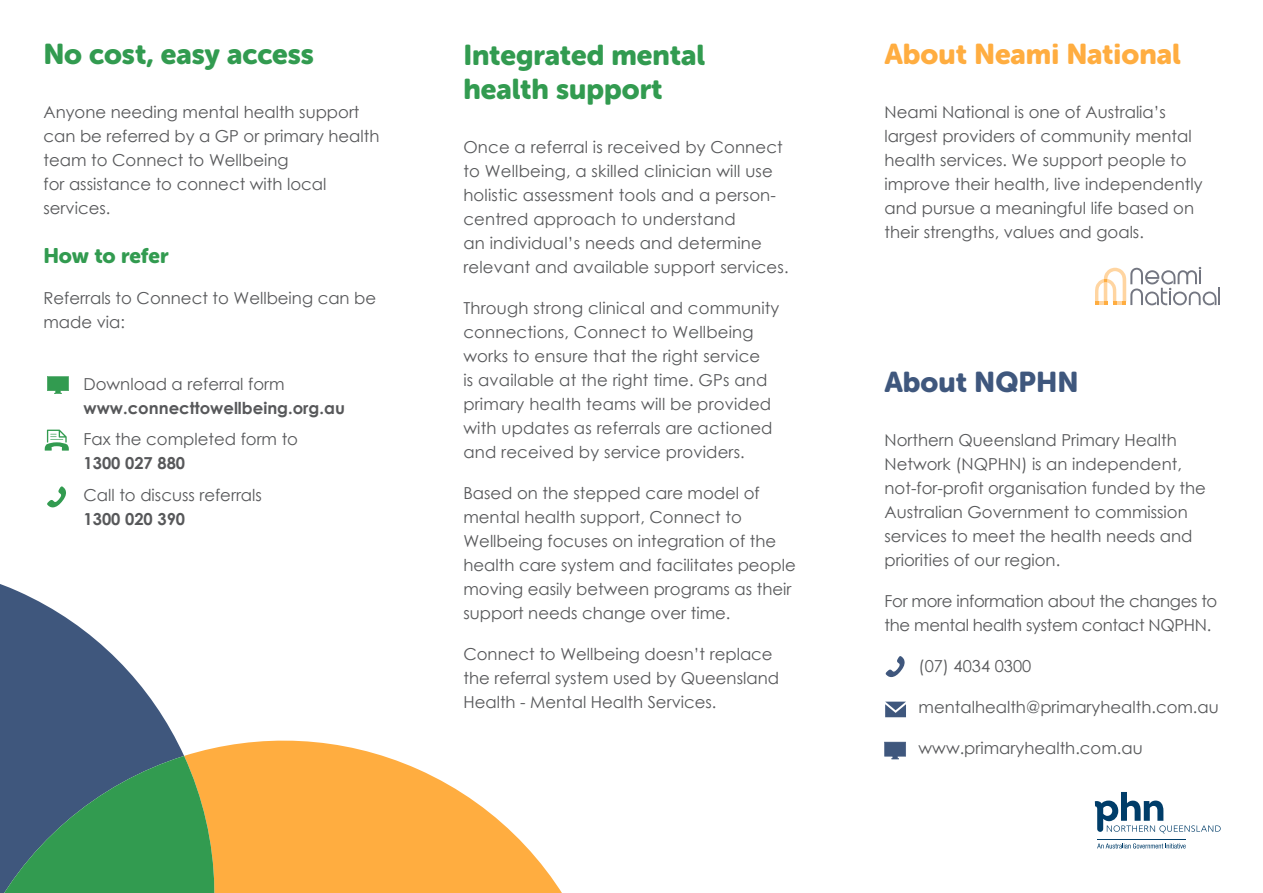
<style>
.page{position:relative;width:1263px;height:893px;background:#fff}
.page>*{position:absolute;margin:0;border:0;box-sizing:border-box;transform-origin:0 0}
.Head_1{font:28.5px/34.5px "Museo Sans Rounded 900";color:#329b50}
.Head_1-2{font:28.5px "Museo Sans Rounded 900";color:#ffad40}
.Head_1-3{font:28.5px "Museo Sans Rounded 900";color:#3f577d}
.Head2{font:21px "Museo Sans Rounded 900";letter-spacing:-.005em;color:#329b50}
.Body{font:16.5px/24px "Century Gothic";color:#57585a}
.Body-2{font:16.5px/24px "Century Gothic";letter-spacing:-.02em;color:#57585a}
.Body-3{font:700 16.5px/24px "Century Gothic";color:#57585a}
.s1{font-weight:400}
.s2{font-weight:700}
</style>
<div class="page">
<svg style="left:1095px;top:792px;width:125px;height:42px"></svg>
<svg style="left:1097px;top:843px;width:89px;height:5px"></svg>
<hr style="left:1097px;top:839px;width:88px;height:1px;background:#003d69">
<svg style="left:47px;top:376px;width:22px;height:18px"></svg>
<svg style="left:0;top:584px;width:184px;height:172px;fill:#3f577d"></svg>
<svg style="left:184px;top:740px;width:378px;height:153px;fill:#ffad40"></svg>
<svg style="left:0;top:756px;width:226px;height:137px;background:#4a875d"></svg>
<svg style="left:885px;top:656px;width:20px;height:21px"></svg>
<svg style="left:884px;top:742px;width:22px;height:17px"></svg>
<svg style="left:885px;top:702px;width:21px;height:15px"></svg>
<svg style="left:45px;top:430px;width:24px;height:21px"></svg>
<svg style="left:47px;top:486px;width:19px;height:21px"></svg>
<svg style="left:1095px;top:267px;width:125px;height:38px"></svg>
<p class="Head_1" style="left:43px;top:37px;width:272px">No cost, easy access</p>
<p class="Body" style="left:43px;top:99px;width:337px">Anyone needing mental health support can be referred by a GP or primary health team to Connect to Wellbeing<br>for assistance to connect with local services.</p>
<p class="Head2" style="left:43px;top:244px;width:126px">How to refer</p>
<p class="Body" style="left:43px;top:286px;width:334px">Referrals to Connect to Wellbeing can be made via:</p>
<p class="Body-3" style="left:84px;top:371px;width:263px"><span class="s1">Download a referral form </span>www.connecttowellbeing.org.au</p>
<p class="Body" style="left:84px;top:427px;width:216px">Fax the completed form to<br><span class="s2">1300 027 880</span></p>
<p class="Body" style="left:84px;top:482px;width:180px">Call to discuss referrals<br><span class="s2">1300 020 390</span></p>
<p class="Head_1" style="left:463px;top:38px;width:243px">Integrated mental health support</p>
<p class="Body" style="left:463px;top:135px;width:327px">Once a referral is received by Connect to Wellbeing, a skilled clinician will use holistic assessment tools and a person&shy;centred approach to understand<br>an individual’s needs and determine relevant and available support services.</p>
<p class="Body" style="left:463px;top:296px;width:318px">Through strong clinical and community connections, Connect to Wellbeing works to ensure that the right service<br>is available at the right time. GPs and primary health teams will be provided with updates as referrals are actioned and received by service providers.</p>
<p class="Body" style="left:463px;top:481px;width:334px">Based on the stepped care model of mental health support, Connect to Wellbeing focuses on integration of the health care system and facilitates people moving easily between programs as their support needs change over time.</p>
<p class="Body" style="left:463px;top:642px;width:317px">Connect to Wellbeing doesn’t replace the referral system used by Queensland<br>Health - Mental Health Services.</p>
<p class="Head_1-2" style="left:884px;top:38px;width:298px">About Neami National</p>
<p class="Body" style="left:884px;top:99px;width:319px">Neami National is one of Australia’s largest providers of community mental health services. We support people to improve their health, live independently and pursue a meaningful life based on their strengths, values and goals.</p>
<p class="Head_1-3" style="left:884px;top:366px;width:195px">About NQPHN</p>
<p class="Body" style="left:884px;top:428px;width:323px">Northern Queensland Primary Health Network (NQPHN) is an independent, not-for-profit organisation funded by the Australian Government to commission services to meet the health needs and priorities of our region.</p>
<p class="Body-2" style="left:884px;top:589px;width:334px">For more information about the changes to the mental health system contact NQPHN.</p>
<p class="Body" style="left:918px;top:654px;width:114px">(07) 4034 0300</p>
<p class="Body" style="left:918px;top:695px;width:302px">mentalhealth@primaryhealth.com.au</p>
<p class="Body" style="left:918px;top:736px;width:226px">www.primaryhealth.com.au</p>
</div>
